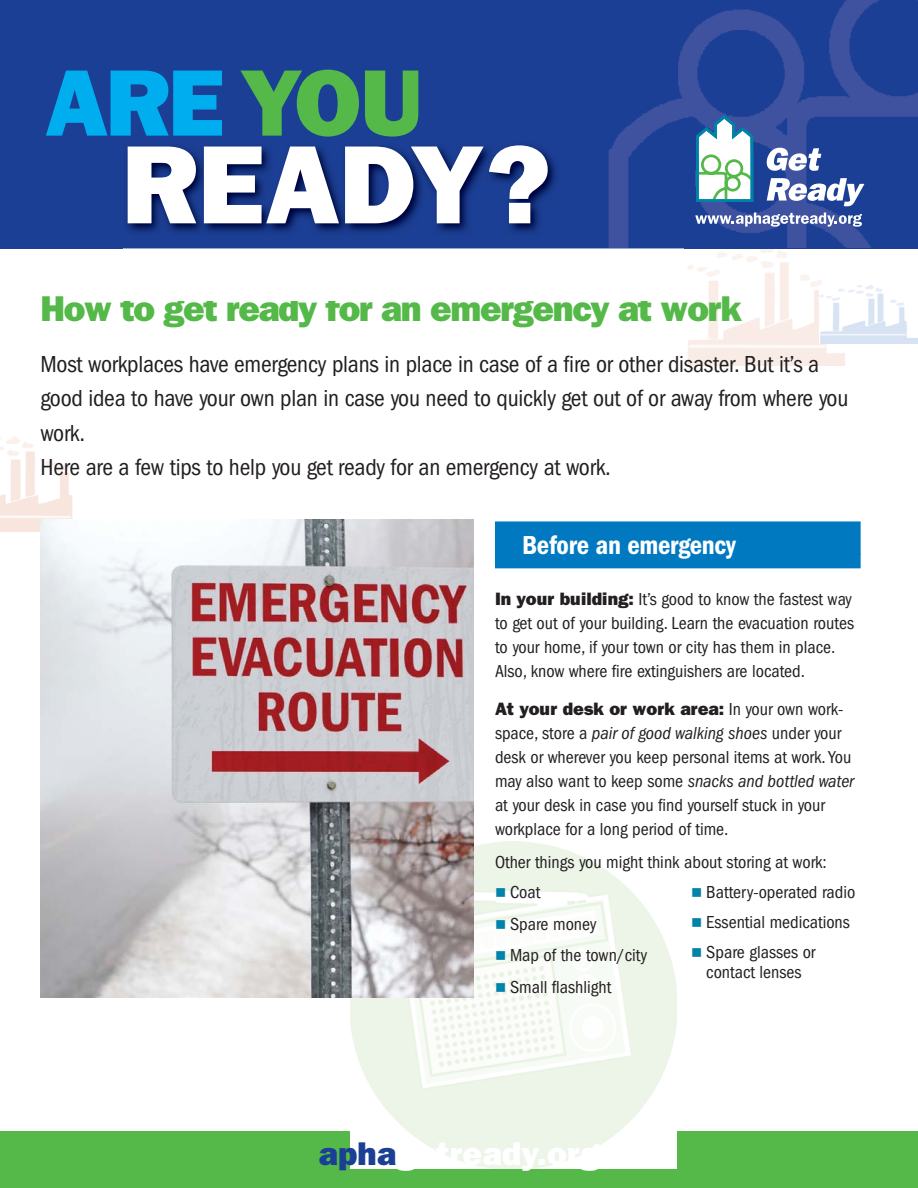
<style>
.page{position:relative;width:918px;height:1188px;background:#fff}
.page>*{position:absolute;margin:0;border:0;box-sizing:border-box;transform-origin:0 0}
.t1{font:800 111.9px "Franklin Gothic";color:#fff}
.t2{font:800 94.8px "Franklin Gothic";letter-spacing:-.02em;color:#00aeef}
.t3{font:800 36px "Franklin Gothic";letter-spacing:-.035em;color:#54b948}
.t4{font:800 33px "Franklin Gothic";letter-spacing:.01em;color:#fff}
.t5{font:600 condensed 27px "Franklin Gothic";letter-spacing:-.01em;color:#fff}
.t6{font:condensed 24px/34.5px "Franklin Gothic";letter-spacing:-.01em;color:#231f20}
.t7{font:condensed 18px/24px "Franklin Gothic";color:#231f20}
.s1{color:#54b948}
.s2{font-weight:800;font-stretch:normal}
.s3{font-style:italic}
.s4{color:#0083a9}
.s5{color:#1b3f94}
</style>
<div class="page">
<img style="left:687px;top:248px;width:158px;height:118px">
<img style="left:820px;top:285px;width:98px;height:59px">
<div style="left:0;top:0;width:918px;height:248px;background:#1b3f94"></div>
<img style="left:614px;top:0;width:304px;height:247px">
<svg style="left:767px;top:178px;width:97px;height:28px"></svg>
<svg style="left:766px;top:148px;width:55px;height:23px"></svg>
<svg style="left:696px;top:115px;width:57px;height:87px;background:#a7cbcf"></svg>
<img style="left:123px;top:145px;width:561px;height:104px">
<img style="left:561px;top:142px;width:123px;height:105px">
<svg style="left:695px;top:213px;width:167px;height:14px;background:#7f8ec0"></svg>
<div style="left:0;top:1132px;width:918px;height:56px;background:#54b948"></div>
<img style="left:0;top:437px;width:73px;height:95px">
<img style="left:350px;top:842px;width:327px;height:326px">
<img style="left:40px;top:520px;width:434px;height:478px">
<div style="left:495px;top:521px;width:366px;height:33px;background:#0079c1"></div>
<div style="left:495px;top:553px;width:366px;height:15px;background:#0079c1"></div>
<p class="t2" style="left:45px;top:71px;width:380px">ARE <span class="s1">YOU</span></p>
<p class="t1" style="left:122px;top:147px;width:431px">READY?</p>
<p class="t3" style="left:40px;top:296px;width:703px">How to get ready for an emergency at work</p>
<p class="t6" style="left:40px;top:349px;width:809px">Most workplaces have emergency plans in place in case of a fire or other disaster. But it’s a good idea to have your own plan in case you need to quickly get out of or away from where you</p>
<p class="t6" style="left:40px;top:418px;width:572px">work.<br>Here are a few tips to help you get ready for an emergency at work.</p>
<p class="t5" style="left:522px;top:536px;width:215px">Before an emergency</p>
<p class="t7" style="left:495px;top:589px;width:361px"><span class="s2">In your building:</span> It’s good to know the fastest way to get out of your building. Learn the evacuation routes to your home, if your town or city has them in place.<br>Also, know where fire extinguishers are located.</p>
<p class="t7" style="left:495px;top:698px;width:361px"><span class="s2">At your desk or work area:</span> In your own work&shy;space, store a <span class="s3">pair of good walking shoes</span> under your desk or wherever you keep personal items at work. You may also want to keep some <span class="s3">snacks and bottled water </span>at your desk in case you find yourself stuck in your workplace for a long period of time.</p>
<p class="t7" style="left:495px;top:851px;width:333px">Other things you might think about storing at work:</p>
<p class="t7" style="left:495px;top:881px;width:47px"><span class="s4">■</span> Coat</p>
<p class="t7" style="left:495px;top:913px;width:103px"><span class="s4">■</span> Spare money</p>
<p class="t7" style="left:495px;top:945px;width:154px"><span class="s4">■</span> Map of the town/city</p>
<p class="t7" style="left:495px;top:977px;width:118px"><span class="s4">■</span> Small flashlight</p>
<p class="t7" style="left:691px;top:881px;width:166px"><span class="s4">■</span> Battery-operated radio</p>
<p class="t7" style="left:691px;top:912px;width:160px"><span class="s4">■</span> Essential medications</p>
<p class="t7" style="left:691px;top:944px;width:126px;line-height:19.5px;text-align:center"><span class="s4">■</span> Spare glasses or contact lenses</p>
<p class="t4" style="left:319px;top:1142px;width:282px"><span class="s5">apha</span>getready.org</p>
</div>
